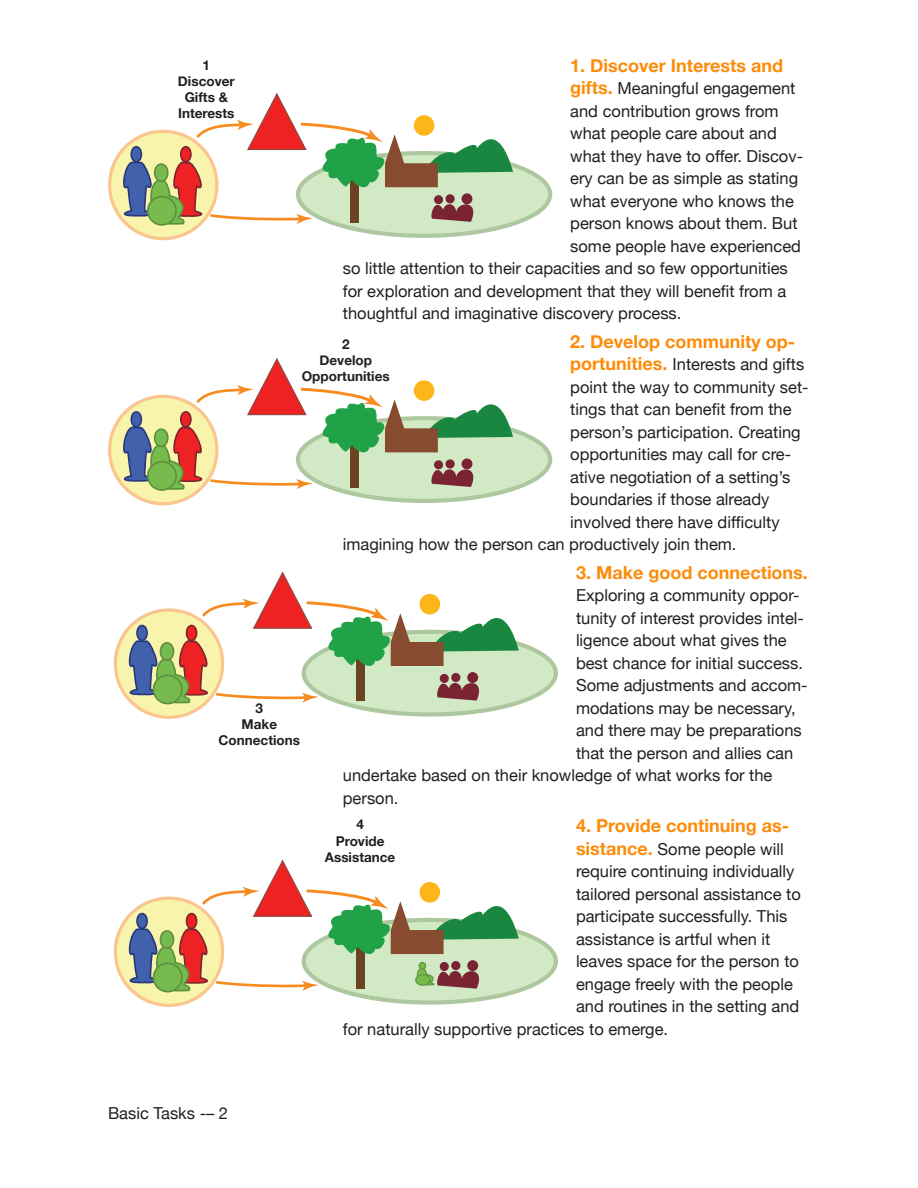
<style>
.page{position:relative;width:918px;height:1188px;background:#fff}
.page>*{position:absolute;margin:0;border:0;box-sizing:border-box;transform-origin:0 0}
.t1{font:700 18px "Helvetica Neue";color:#fc8c0a}
.t2{font:16.5px "Helvetica Neue";color:#231f20}
.t3{font:700 13.5px/16.2px "Helvetica Neue";color:#231f20;text-align:center}
.s1{font-weight:700;font-size:18px;color:#fc8c0a}
</style>
<div class="page">
<svg style="left:298px;top:153px;width:252px;height:83px;background:#cce4bf"></svg>
<svg style="left:108px;top:93px;width:405px;height:147px"></svg>
<svg style="left:298px;top:418px;width:252px;height:83px;background:#cde4bf"></svg>
<svg style="left:108px;top:358px;width:405px;height:147px"></svg>
<svg style="left:304px;top:632px;width:252px;height:82px"></svg>
<svg style="left:114px;top:571px;width:405px;height:148px"></svg>
<svg style="left:304px;top:920px;width:252px;height:83px;background:#cce4bf"></svg>
<svg style="left:114px;top:859px;width:405px;height:148px"></svg>
<p class="t1" style="left:570px;top:54px;width:215px">1. Discover Interests and</p>
<p class="t2" style="left:570px;top:78px;width:227px"><span class="s1">gifts.</span> Meaningful engagement</p>
<p class="t2" style="left:570px;top:101px;width:210px">and contribution grows from</p>
<p class="t2" style="left:570px;top:123px;width:208px">what people care about and</p>
<p class="t2" style="left:570px;top:146px;width:234px">what they have to offer. Discov-</p>
<p class="t2" style="left:570px;top:168px;width:229px">ery can be as simple as stating</p>
<p class="t2" style="left:570px;top:191px;width:225px">what everyone who knows the</p>
<p class="t2" style="left:570px;top:213px;width:229px">person knows about them. But</p>
<p class="t2" style="left:570px;top:236px;width:232px">some people have experienced</p>
<p class="t2" style="left:343px;top:258px;width:446px">so little attention to their capacities and so few opportunities</p>
<p class="t2" style="left:343px;top:281px;width:445px">for exploration and development that they will benefit from a</p>
<p class="t2" style="left:343px;top:303px;width:340px">thoughtful and imaginative discovery process.</p>
<p class="t1" style="left:570px;top:330px;width:226px">2. Develop community op-</p>
<p class="t2" style="left:570px;top:354px;width:236px"><span class="s1">portunities.</span> Interests and gifts</p>
<p class="t2" style="left:570px;top:377px;width:240px">point the way to community set-</p>
<p class="t2" style="left:570px;top:399px;width:223px">tings that can benefit from the</p>
<p class="t2" style="left:570px;top:422px;width:232px">person’s participation. Creating</p>
<p class="t2" style="left:570px;top:444px;width:222px">opportunities may call for cre-</p>
<p class="t2" style="left:570px;top:467px;width:222px">ative negotiation of a setting’s</p>
<p class="t2" style="left:570px;top:489px;width:201px">boundaries if those already</p>
<p class="t2" style="left:570px;top:512px;width:211px">involved there have difficulty</p>
<p class="t2" style="left:343px;top:534px;width:395px">imagining how the person can productively join them.</p>
<p class="t1" style="left:576px;top:561px;width:234px">3. Make good connections.</p>
<p class="t2" style="left:576px;top:585px;width:225px">Exploring a community oppor-</p>
<p class="t2" style="left:576px;top:608px;width:229px">tunity of interest provides intel-</p>
<p class="t2" style="left:576px;top:630px;width:212px">ligence about what gives the</p>
<p class="t2" style="left:576px;top:653px;width:229px">best chance for initial success.</p>
<p class="t2" style="left:576px;top:675px;width:233px">Some adjustments and accom-</p>
<p class="t2" style="left:576px;top:698px;width:221px">modations may be necessary,</p>
<p class="t2" style="left:576px;top:720px;width:227px">and there may be preparations</p>
<p class="t2" style="left:576px;top:743px;width:219px">that the person and allies can</p>
<p class="t2" style="left:343px;top:765px;width:431px">undertake based on their knowledge of what works for the</p>
<p class="t2" style="left:343px;top:788px;width:57px">person.</p>
<p class="t1" style="left:576px;top:814px;width:215px">4. Provide continuing as-</p>
<p class="t2" style="left:576px;top:839px;width:209px"><span class="s1">sistance.</span> Some people will</p>
<p class="t2" style="left:576px;top:861px;width:220px">require continuing individually</p>
<p class="t2" style="left:576px;top:884px;width:226px">tailored personal assistance to</p>
<p class="t2" style="left:576px;top:906px;width:213px">participate successfully. This</p>
<p class="t2" style="left:576px;top:929px;width:196px">assistance is artful when it</p>
<p class="t2" style="left:576px;top:951px;width:225px">leaves space for the person to</p>
<p class="t2" style="left:576px;top:974px;width:218px">engage freely with the people</p>
<p class="t2" style="left:576px;top:996px;width:225px">and routines in the setting and</p>
<p class="t2" style="left:343px;top:1019px;width:327px">for naturally supportive practices to emerge.</p>
<p class="t3" style="left:178px;top:56px;width:58px">1<br>Discover<br>Gifts &amp;<br>Interests</p>
<p class="t3" style="left:302px;top:335px;width:89px">2<br>Develop<br>Opportunities</p>
<p class="t3" style="left:219px;top:699px;width:83px">3<br>Make<br>Connections</p>
<p class="t3" style="left:325px;top:816px;width:72px">4<br>Provide<br>Assistance</p>
<p class="t2" style="left:108px;top:1103px;width:122px">Basic Tasks -– 2</p>
</div>
